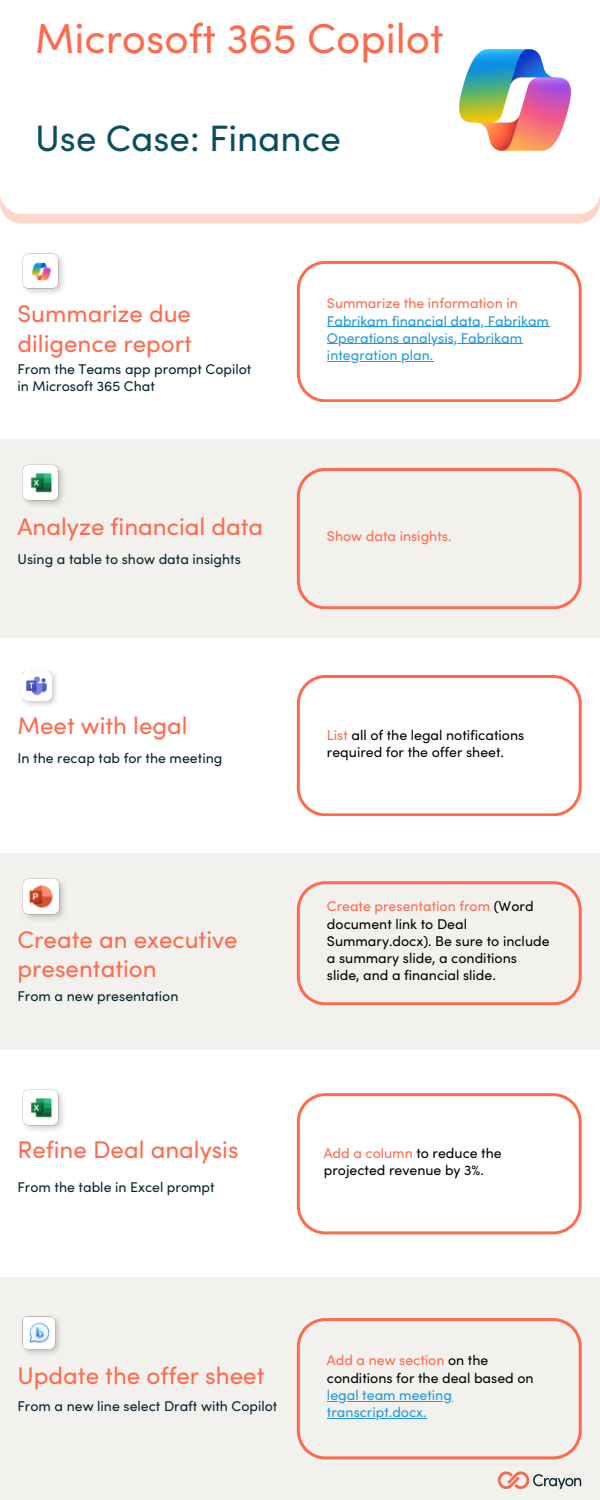
<style>
.page{position:relative;width:600px;height:1500px;background:#fff}
.page>*{position:absolute;margin:0;border:0;box-sizing:border-box;transform-origin:0 0}
.t1{font:42px "Sofia Pro";color:#ff6a4c}
.t2{font:36.8px "Sofia Pro";color:#094e5d}
.t3{font:24.2px/29.2px "Sofia Pro";color:#ff6a4c}
.t4{font:14.1px/17.2px "Sofia Pro";color:#000}
.t5{font:14.1px "Sofia Pro";color:#04242d}
.t6{font:14.1px/17.2px "Sofia Pro";color:#2099de}
.t7{font:14.1px "Sofia Pro";color:#ff6a4c}
.s1{color:#ff6a4c}
.s2{color:#2099de}
</style>
<div class="page">
<svg style="left:4px;top:214px;width:592px;height:10px;background:#ffd7cf"></svg>
<img style="left:459px;top:49px;width:112px;height:102px">
<div style="left:0;top:440px;width:600px;height:198px;background:#f2f1ed"></div>
<div style="left:0;top:854px;width:600px;height:196px;background:#f2f1ed"></div>
<div style="left:0;top:1277px;width:600px;height:223px;background:#f2f1ed"></div>
<svg style="left:297px;top:261px;width:285px;height:141px"></svg>
<hr style="left:327px;top:326px;width:222px;height:1px;background:#2099de">
<hr style="left:327px;top:344px;width:195px;height:1px;background:#2099de">
<hr style="left:327px;top:361px;width:106px;height:1px;background:#2099de">
<svg style="left:297px;top:468px;width:285px;height:141px"></svg>
<svg style="left:297px;top:675px;width:285px;height:141px"></svg>
<svg style="left:297px;top:1093px;width:285px;height:141px"></svg>
<svg style="left:297px;top:1318px;width:285px;height:141px"></svg>
<hr style="left:327px;top:1401px;width:125px;height:1px;background:#2099de">
<hr style="left:327px;top:1418px;width:100px;height:1px;background:#2099de">
<img style="left:22px;top:878px;width:43px;height:42px">
<img style="left:22px;top:464px;width:42px;height:42px">
<img style="left:22px;top:253px;width:42px;height:41px">
<img style="left:22px;top:671px;width:35px;height:35px">
<img style="left:22px;top:1089px;width:42px;height:42px">
<img style="left:22px;top:1316px;width:38px;height:38px">
<svg style="left:297px;top:881px;width:285px;height:124px"></svg>
<img style="left:497px;top:1471px;width:85px;height:18px">
<p class="t1" style="left:35px;top:23px;width:410px">Microsoft 365 Copilot</p>
<p class="t2" style="left:35px;top:125px;width:307px">Use Case: Finance</p>
<p class="t3" style="left:18px;top:302px;width:176px">Summarize due diligence report</p>
<p class="t5" style="left:18px;top:363px;width:235px">From the Teams app prompt Copilot</p>
<p class="t5" style="left:18px;top:381px;width:139px">in Microsoft 365 Chat</p>
<p class="t3" style="left:18px;top:514px;width:247px">Analyze financial data</p>
<p class="t5" style="left:18px;top:554px;width:225px">Using a table to show data insights</p>
<p class="t3" style="left:18px;top:713px;width:172px">Meet with legal</p>
<p class="t5" style="left:18px;top:753px;width:206px">In the recap tab for the meeting</p>
<p class="t3" style="left:18px;top:927px;width:222px">Create an executive presentation</p>
<p class="t5" style="left:18px;top:990px;width:163px">From a new presentation</p>
<p class="t3" style="left:18px;top:1137px;width:223px">Refine Deal analysis</p>
<p class="t5" style="left:18px;top:1181px;width:199px">From the table in Excel prompt</p>
<p class="t6" style="left:327px;top:296px;width:224px"><span class="s1">Summarize the information in<br></span>Fabrikam financial data, Fabrikam<br>Operations analysis, Fabrikam integration plan.</p>
<p class="t7" style="left:327px;top:531px;width:126px">Show data insights.</p>
<p class="t4" style="left:327px;top:728px;width:199px"><span class="s1">List</span> all of the legal notifications required for the offer sheet.</p>
<p class="t4" style="left:327px;top:899px;width:224px"><span class="s1">Create presentation from</span> (Word document link to Deal<br>Summary.docx). Be sure to include a summary slide, a conditions slide, and a financial slide.</p>
<p class="t4" style="left:324px;top:1146px;width:179px"><span class="s1">Add a column</span> to reduce the projected revenue by 3%.</p>
<p class="t3" style="left:18px;top:1364px;width:248px">Update the offer sheet</p>
<p class="t4" style="left:327px;top:1353px;width:208px"><span class="s1">Add a new section</span> on the conditions for the deal based on <span class="s2">legal team meeting transcript.docx.</span></p>
<p class="t5" style="left:18px;top:1401px;width:261px">From a new line select Draft with Copilot</p>
</div>
